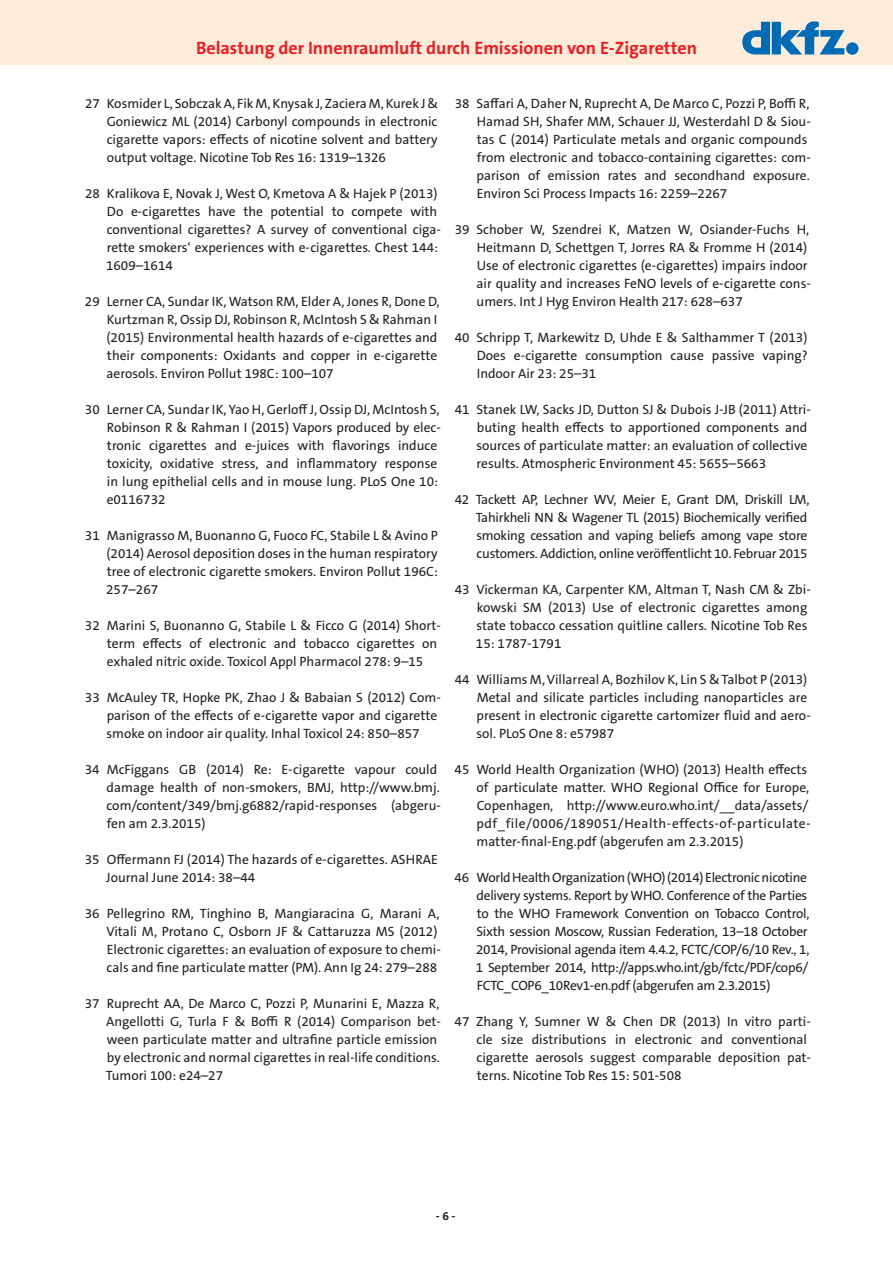
<style>
.page{position:relative;width:893px;height:1263px;background:#fff}
.page>*{position:absolute;margin:0;border:0;box-sizing:border-box;transform-origin:0 0}
.t1{font:700 18px "The Sans B W7";color:#ee1d23}
.t2{font:13.5px/18px "The Sans B W5 Plain";color:#231f20}
.t3{font:13.5px/18px "The Sans B W5 Plain";letter-spacing:-.02em;color:#231f20}
.t4{font:700 12px "The Sans B W7";color:#231f20}
</style>
<div class="page">
<div style="left:0;top:0;width:893px;height:64px;background:#feecdb"></div>
<div style="left:846px;top:42px;width:12px;height:13px;background:#006bb6;border-radius:50%"></div>
<svg style="left:742px;top:21px;width:102px;height:33px"></svg>
<h1 class="t1" style="left:196px;top:36px;width:502px">Belastung der Innenraumluft durch Emissionen von E-Zigaretten</h1>
<p class="t2" style="left:107px;top:95px;width:333px;text-align:justify;text-indent:-22px">27 Kosmider L, Sobczak A, Fik M, Knysak J, Zaciera M, Kurek J &amp; Goniewicz ML (2014) Carbonyl compounds in electronic cigarette vapors: effects of nicotine solvent and battery output voltage. Nicotine Tob Res 16: 1319–1326</p>
<p class="t2" style="left:106px;top:185px;width:336px;text-indent:-21px">28 Kralikova E, Novak J, West O, Kmetova A &amp; Hajek P (2013)<br>Do e-cigarettes have the potential to compete with conventional cigarettes? A survey of conventional ciga&shy;rette smokers‘ experiences with e-cigarettes. Chest 144:<br>1609–1614</p>
<p class="t2" style="left:107px;top:292px;width:334px;text-indent:-22px">29 Lerner CA, Sundar IK, Watson RM, Elder A, Jones R, Done D, Kurtzman R, Ossip DJ, Robinson R, McIntosh S &amp; Rahman I (2015) Environmental health hazards of e-cigarettes and their components: Oxidants and copper in e-cigarette aerosols. Environ Pollut 198C: 100–107</p>
<p class="t2" style="left:107px;top:400px;width:336px;text-indent:-22px">30 Lerner CA, Sundar IK, Yao H, Gerloff J, Ossip DJ, McIntosh S, Robinson R &amp; Rahman I (2015) Vapors produced by elec&shy;tronic cigarettes and e-juices with flavorings induce toxicity, oxidative stress, and inflammatory response in lung epithelial cells and in mouse lung. PLoS One 10: e0116732</p>
<p class="t2" style="left:106px;top:526px;width:333px;text-align:justify;text-indent:-21px">31 Manigrasso M, Buonanno G, Fuoco FC, Stabile L &amp; Avino P (2014) Aerosol deposition doses in the human respiratory tree of electronic cigarette smokers. Environ Pollut 196C:<br>257–267</p>
<p class="t2" style="left:107px;top:616px;width:336px;text-indent:-22px">32 Marini S, Buonanno G, Stabile L &amp; Ficco G (2014) Short&shy;term effects of electronic and tobacco cigarettes on exhaled nitric oxide. Toxicol Appl Pharmacol 278: 9–15</p>
<p class="t2" style="left:107px;top:688px;width:336px;text-indent:-22px">33 McAuley TR, Hopke PK, Zhao J &amp; Babaian S (2012) Com&shy;parison of the effects of e-cigarette vapor and cigarette smoke on indoor air quality. Inhal Toxicol 24: 850–857</p>
<p class="t2" style="left:107px;top:760px;width:336px;text-indent:-22px">34 McFiggans GB (2014) Re: E-cigarette vapour could damage health of non-smokers, BMJ, http://www.bmj. com/content/349/bmj.g6882/rapid-responses (abgeru&shy;fen am 2.3.2015)</p>
<p class="t2" style="left:106px;top:850px;width:333px;text-indent:-21px">35 Offermann FJ (2014) The hazards of e-cigarettes. ASHRAE<br>Journal June 2014: 38–44</p>
<p class="t2" style="left:106px;top:904px;width:336px;text-indent:-22px">36 Pellegrino RM, Tinghino B, Mangiaracina G, Marani A, Vitali M, Protano C, Osborn JF &amp; Cattaruzza MS (2012)<br>Electronic cigarettes: an evaluation of exposure to chemi&shy;cals and fine particulate matter (PM). Ann Ig 24: 279–288</p>
<p class="t2" style="left:106px;top:994px;width:337px;text-indent:-21px">37 Ruprecht AA, De Marco C, Pozzi P, Munarini E, Mazza R, Angellotti G, Turla F &amp; Boffi R (2014) Comparison bet&shy;ween particulate matter and ultrafine particle emission by electronic and normal cigarettes in real-life conditions.<br>Tumori 100: e24–27</p>
<p class="t2" style="left:477px;top:94px;width:336px;text-indent:-22px">38 Saffari A, Daher N, Ruprecht A, De Marco C, Pozzi P, Boffi R, Hamad SH, Shafer MM, Schauer JJ, Westerdahl D &amp; Siou&shy;tas C (2014) Particulate metals and organic compounds from electronic and tobacco-containing cigarettes: com&shy;parison of emission rates and secondhand exposure.<br>Environ Sci Process Impacts 16: 2259–2267</p>
<p class="t2" style="left:476px;top:220px;width:336px;text-indent:-22px">39 Schober W, Szendrei K, Matzen W, Osiander-Fuchs H, Heitmann D, Schettgen T, Jorres RA &amp; Fromme H (2014)<br>Use of electronic cigarettes (e-cigarettes) impairs indoor air quality and increases FeNO levels of e-cigarette cons&shy;umers. Int J Hyg Environ Health 217: 628–637</p>
<p class="t2" style="left:477px;top:328px;width:333px;text-align:justify;text-indent:-22px">40 Schripp T, Markewitz D, Uhde E &amp; Salthammer T (2013)<br>Does e-cigarette consumption cause passive vaping?<br>Indoor Air 23: 25–31</p>
<p class="t2" style="left:476px;top:400px;width:336px;text-indent:-22px">41 Stanek LW, Sacks JD, Dutton SJ &amp; Dubois J-JB (2011) Attri&shy;buting health effects to apportioned components and sources of particulate matter: an evaluation of collective results. Atmospheric Environment 45: 5655–5663</p>
<p class="t3" style="left:476px;top:490px;width:335px;text-indent:-21px">42 Tackett AP, Lechner WV, Meier E, Grant DM, Driskill LM, Tahirkheli NN &amp; Wagener TL (2015) Biochemically verified smoking cessation and vaping beliefs among vape store customers. Addiction, online veröffentlicht 10. Februar 2015</p>
<p class="t2" style="left:476px;top:580px;width:336px;text-indent:-21px">43 Vickerman KA, Carpenter KM, Altman T, Nash CM &amp; Zbi&shy;kowski SM (2013) Use of electronic cigarettes among state tobacco cessation quitline callers. Nicotine Tob Res 15: 1787-1791</p>
<p class="t2" style="left:476px;top:670px;width:336px;text-indent:-22px">44 Williams M, Villarreal A, Bozhilov K, Lin S &amp; Talbot P (2013)<br>Metal and silicate particles including nanoparticles are present in electronic cigarette cartomizer fluid and aero&shy;sol. PLoS One 8: e57987</p>
<p class="t2" style="left:477px;top:760px;width:336px;text-indent:-22px">45 World Health Organization (WHO) (2013) Health effects of particulate matter. WHO Regional Office for Europe, Copenhagen, http://www.euro.who.int/__data/assets/ pdf_file/0006/189051/Health-effects-of-particulate&shy;matter-final-Eng.pdf (abgerufen am 2.3.2015)</p>
<p class="t3" style="left:476px;top:868px;width:335px;text-indent:-21px">46 World Health Organization (WHO) (2014) Electronic nicotine delivery systems. Report by WHO. Conference of the Parties to the WHO Framework Convention on Tobacco Control, Sixth session Moscow, Russian Federation, 13–18 October 2014, Provisional agenda item 4.4.2, FCTC/COP/6/10 Rev., 1, 1 September 2014, http://apps.who.int/gb/fctc/PDF/cop6/ FCTC_COP6_10Rev1-en.pdf (abgerufen am 2.3.2015)</p>
<p class="t2" style="left:477px;top:1012px;width:336px;text-indent:-22px">47 Zhang Y, Sumner W &amp; Chen DR (2013) In vitro parti&shy;cle size distributions in electronic and conventional cigarette aerosols suggest comparable deposition pat&shy;terns. Nicotine Tob Res 15: 501-508</p>
<p class="t4" style="left:436px;top:1209px;width:21px">- 6 -</p>
</div>
